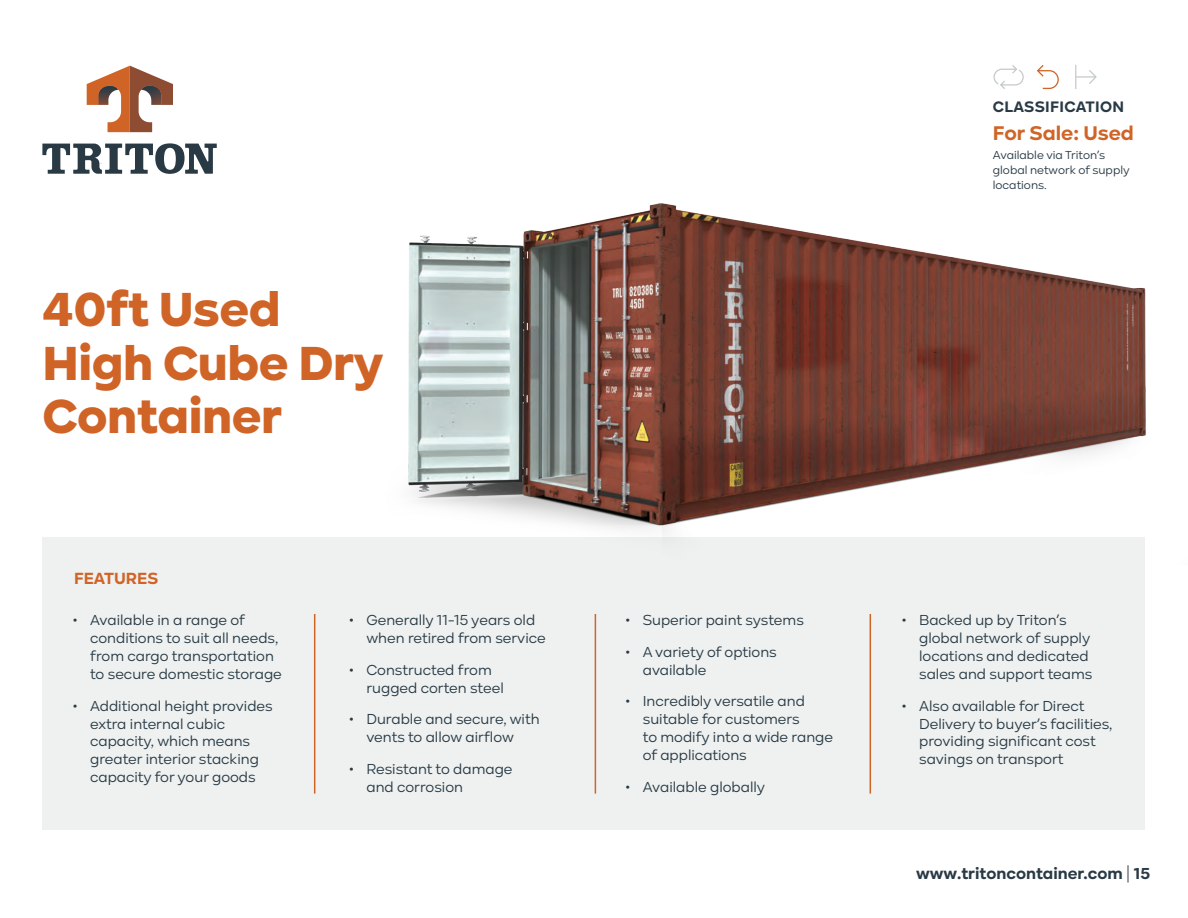
<style>
.page{position:relative;width:1188px;height:918px;background:#fff}
.page>*{position:absolute;margin:0;border:0;box-sizing:border-box;transform-origin:0 0}
.Main_Heading{font:900 49.5px/53.4px "Kinetika";letter-spacing:-.01em;color:#d06427}
.t1{font:700 20.55px "Kinetika";color:#d06427}
.Unit_code{font:700 16.8px "Kinetika";color:#d06427}
.t2{font:700 16.5px "Kinetika";color:#293a45}
.t3{font:700 15.75px "Kinetika";letter-spacing:.02em;color:#293a45}
.t4{font:15px/17.9px "Kinetika";color:#293a45}
.t5{font:12px/15px "Kinetika";color:#293a45}
.s1{font-weight:400}
</style>
<div class="page">
<div style="left:43px;top:538px;width:1102px;height:292px;background:#eef1f0"></div>
<img style="left:372px;top:203px;width:774px;height:335px">
<hr style="left:314px;top:614px;width:1px;height:180px;background:#d06427">
<hr style="left:595px;top:614px;width:1px;height:180px;background:#d06427">
<hr style="left:870px;top:614px;width:1px;height:180px;background:#d06427">
<svg style="left:42px;top:143px;width:175px;height:31px"></svg>
<svg style="left:87px;top:66px;width:86px;height:66px"></svg>
<svg style="left:1075px;top:65px;width:22px;height:24px"></svg>
<svg style="left:1037px;top:65px;width:22px;height:24px"></svg>
<svg style="left:993px;top:65px;width:31px;height:24px"></svg>
<p class="Main_Heading" style="left:43px;top:282px;width:343px">40ft Used<br>High Cube Dry<br>Container</p>
<p class="Unit_code" style="left:74px;top:568px;width:86px">FEATURES</p>
<p class="t4" style="left:90px;top:611px;width:193px;text-indent:-18px">• Available in a range of conditions to suit all needs, from cargo transportation to secure domestic storage</p>
<p class="t4" style="left:90px;top:697px;width:184px;text-indent:-18px">• Additional height provides extra internal cubic capacity, which means greater interior stacking capacity for your goods</p>
<p class="t4" style="left:366px;top:611px;width:181px;text-indent:-18px">• Generally 11-15 years old when retired from service</p>
<p class="t4" style="left:366px;top:661px;width:139px;text-indent:-18px">• Constructed from rugged corten steel</p>
<p class="t4" style="left:349px;top:710px;width:192px;text-align:center">• Durable and secure, with vents to allow airflow</p>
<p class="t4" style="left:366px;top:760px;width:148px;text-indent:-18px">• Resistant to damage and corrosion</p>
<p class="t3" style="left:993px;top:98px;width:133px">CLASSIFICATION</p>
<p class="t1" style="left:993px;top:120px;width:143px">For Sale: Used</p>
<p class="t5" style="left:993px;top:147px;width:138px">Available via Triton’s global network of supply locations.</p>
<p class="t4" style="left:625px;top:611px;width:180px">• Superior paint systems</p>
<p class="t4" style="left:643px;top:643px;width:136px;text-indent:-18px">• A variety of options available</p>
<p class="t4" style="left:643px;top:692px;width:192px;text-indent:-18px">• Incredibly versatile and suitable for customers<br>to modify into a wide range of applications</p>
<p class="t4" style="left:625px;top:778px;width:141px">• Available globally</p>
<p class="t4" style="left:919px;top:611px;width:175px;text-indent:-18px">• Backed up by Triton’s global network of supply locations and dedicated sales and support teams</p>
<p class="t4" style="left:919px;top:697px;width:195px;text-indent:-18px">• Also available for Direct<br>Delivery to buyer’s facilities, providing significant cost savings on transport</p>
<p class="t2" style="left:916px;top:863px;width:236px">www.tritoncontainer.com <span class="s1">|</span> 15</p>
</div>
